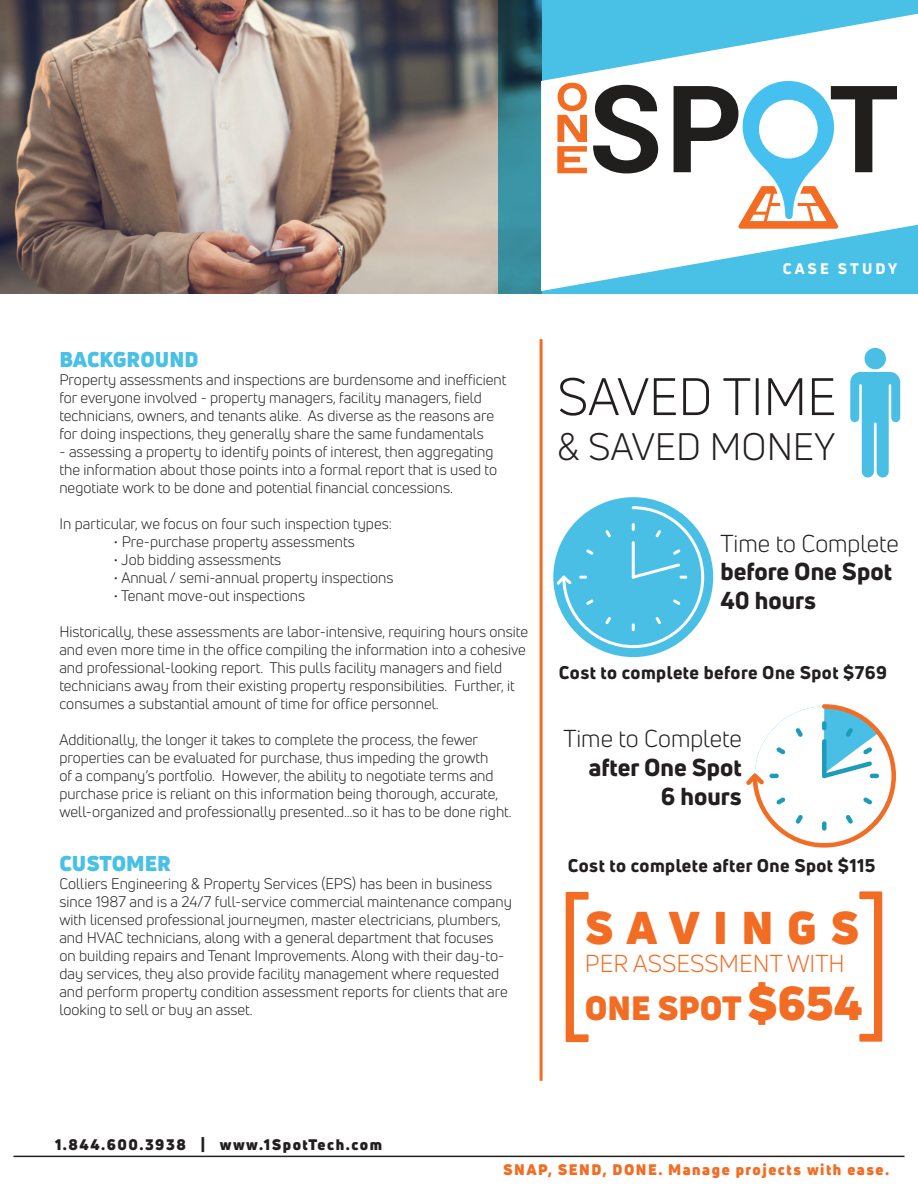
<style>
.page{position:relative;width:918px;height:1188px;background:#fff}
.page>*{position:absolute;margin:0;border:0;box-sizing:border-box;transform-origin:0 0}
.t1{font:159px "Uni Neue";color:#f36c24}
.t2{font:51.6px "Uni Neue";color:#231f20}
.t3{font:900 45px "Uni Neue";letter-spacing:.3em;color:#f36c24}
.t4{font:37.5px "Uni Neue";color:#231f20}
.t5{font:900 33px "Uni Neue";color:#f36c24}
.t6{font:800 24px/28.8px "Uni Neue";color:#231f20}
.t7{font:24px "Uni Neue";color:#231f20}
.t8{font:24px "Uni Neue";color:#f36c24}
.t9{font:900 21px "Uni Neue";color:#49c0e5}
.t10{font:800 18px "Uni Neue";letter-spacing:.025em;color:#231f20}
.t11{font:15px/18px "Uni Neue";color:#231f20}
.t12{font:900 15px "Uni Neue";letter-spacing:.1em;color:#f36c24}
.t13{font:900 15px "Uni Neue";letter-spacing:.1em;color:#231f20}
.t14{font:800 15px "Uni Neue";letter-spacing:.2em;color:#fff}
.s1{font-size:46.5px}
</style>
<div class="page">
<hr style="left:14px;top:1156px;width:890px;height:1px;background:#231f20">
<img style="left:0;top:0;width:498px;height:294px">
<svg style="left:498px;top:0;width:420px;height:294px;background:#388fa5"></svg>
<svg style="left:541px;top:14px;width:377px;height:277px"></svg>
<svg style="left:593px;top:85px;width:65px;height:88px"></svg>
<svg style="left:674px;top:81px;width:223px;height:148px"></svg>
<div style="left:759px;top:100px;width:59px;height:59px;background:#fff;border-radius:50%"></div>
<svg style="left:557px;top:83px;width:30px;height:90px"></svg>
<hr style="left:540px;top:339px;width:3px;height:742px;background:#f36c24">
<div style="left:865px;top:348px;width:21px;height:21px;background:#49bfe6;border-radius:50%"></div>
<svg style="left:850px;top:372px;width:50px;height:105px"></svg>
<svg style="left:553px;top:497px;width:160px;height:160px"></svg>
<svg style="left:746px;top:704px;width:150px;height:144px"></svg>
<h3 class="t9" style="left:59px;top:345px;width:141px">BACKGROUND</h3>
<p class="t11" style="left:59px;top:371px;width:448px">Property assessments and inspections are burdensome and inefficient for everyone involved - property managers, facility managers, field technicians, owners, and tenants alike. As diverse as the reasons are for doing inspections, they generally share the same fundamentals</p>
<p class="t11" style="left:59px;top:443px;width:439px">- assessing a property to identify points of interest, then aggregating the information about those points into a formal report that is used to negotiate work to be done and potential financial concessions.</p>
<p class="t11" style="left:59px;top:515px;width:334px">In particular, we focus on four such inspection types:</p>
<p class="t11" style="left:113px;top:533px;width:243px">• Pre-purchase property assessments</p>
<p class="t11" style="left:113px;top:551px;width:169px">• Job bidding assessments</p>
<p class="t11" style="left:113px;top:569px;width:282px">• Annual / semi-annual property inspections</p>
<p class="t11" style="left:113px;top:587px;width:193px">• Tenant move-out inspections</p>
<p class="t11" style="left:59px;top:623px;width:470px">Historically, these assessments are labor-intensive, requiring hours onsite and even more time in the office compiling the information into a cohesive and professional-looking report. This pulls facility managers and field technicians away from their existing property responsibilities. Further, it consumes a substantial amount of time for office personnel.</p>
<p class="t11" style="left:59px;top:731px;width:454px">Additionally, the longer it takes to complete the process, the fewer properties can be evaluated for purchase, thus impeding the growth<br>of a company’s portfolio. However, the ability to negotiate terms and purchase price is reliant on this information being thorough, accurate, well-organized and professionally presented…so it has to be done right.</p>
<h3 class="t9" style="left:59px;top:849px;width:113px">CUSTOMER</h3>
<p class="t11" style="left:59px;top:875px;width:454px">Colliers Engineering &amp; Property Services (EPS) has been in business since 1987 and is a 24/7 full-service commercial maintenance company with licensed professional journeymen, master electricians, plumbers, and HVAC technicians, along with a general department that focuses on building repairs and Tenant Improvements. Along with their day-to&shy;day services, they also provide facility management where requested and perform property condition assessment reports for clients that are looking to sell or buy an asset.</p>
<p class="t14" style="left:783px;top:259px;width:116px">CASE STUDY</p>
<h2 class="t2" style="left:557px;top:366px;width:281px">SAVED TIME</h2>
<h3 class="t4" style="left:557px;top:424px;width:279px">&amp; SAVED MONEY</h3>
<h3 class="t7" style="left:721px;top:529px;width:180px">Time to Complete</h3>
<h3 class="t6" style="left:721px;top:557px;width:173px">before One Spot<br>40 hours</h3>
<p class="t10" style="left:559px;top:660px;width:330px">Cost to complete before One Spot $769</p>
<h3 class="t7" style="left:563px;top:724px;width:180px">Time to Complete</h3>
<h3 class="t6" style="left:589px;top:752px;width:154px;text-align:right">after One Spot<br>6 hours</h3>
<p class="t10" style="left:568px;top:854px;width:309px">Cost to complete after One Spot $115</p>
<h1 class="t1" style="left:552px;top:871px;width:43px">[</h1>
<h1 class="t1" style="left:854px;top:871px;width:43px">]</h1>
<h3 class="t3" style="left:585px;top:896px;width:276px">SAVINGS</h3>
<h3 class="t8" style="left:585px;top:950px;width:261px">PER ASSESSMENT WITH</h3>
<h3 class="t5" style="left:585px;top:986px;width:279px">ONE SPOT <span class="s1">$654</span></h3>
<p class="t13" style="left:55px;top:1134px;width:329px">1.844.600.3938 | www.1SpotTech.com</p>
<p class="t12" style="left:503px;top:1159px;width:387px">SNAP, SEND, DONE. Manage projects with ease.</p>
</div>
